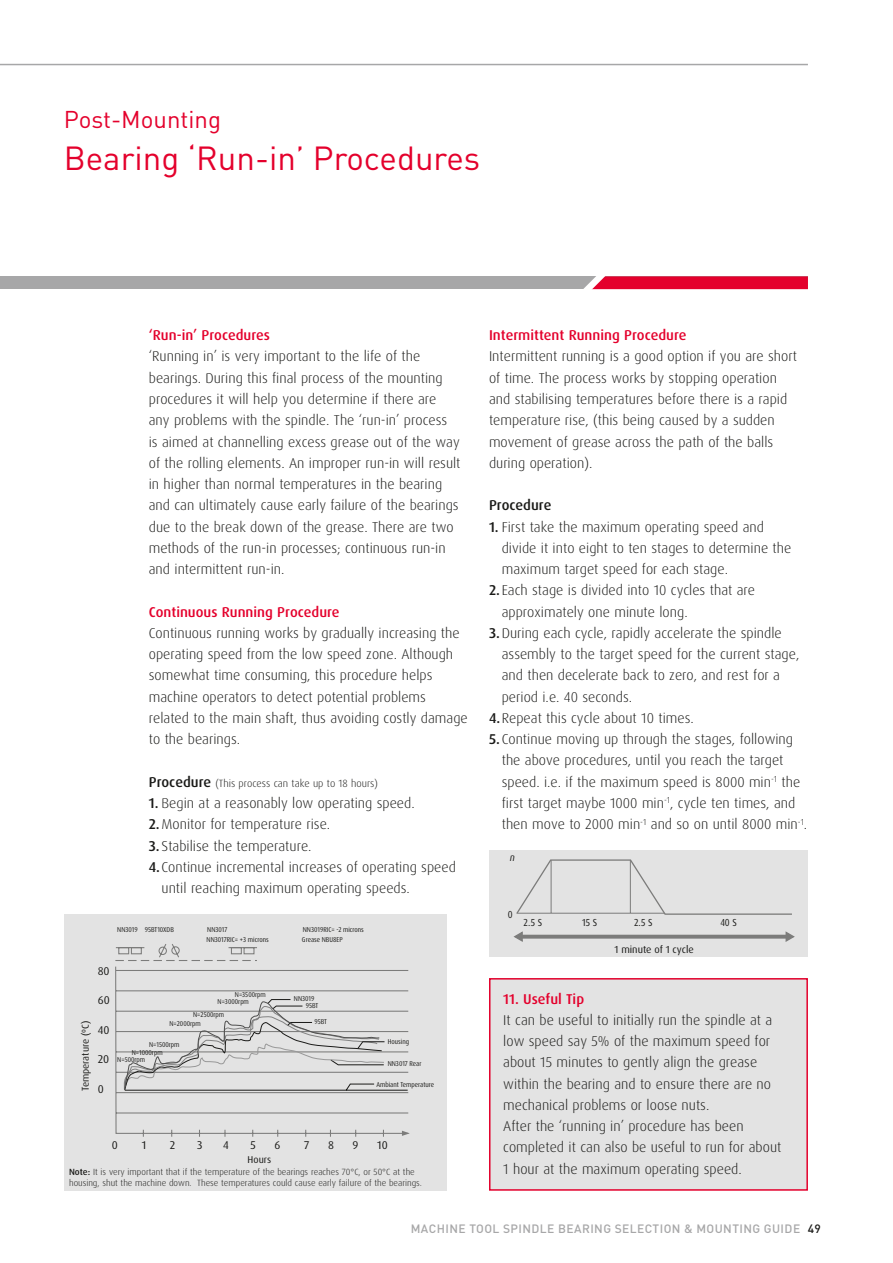
<style>
.page{position:relative;width:893px;height:1263px;background:#fff}
.page>*{position:absolute;margin:0;border:0;box-sizing:border-box;transform-origin:0 0}
.t1{font:33px "DIN Pro";color:#e4002c}
.t2{font:24px "DIN Pro";color:#e4002c}
.t3{font:300 14.25px/21.3px "Dax Pro";color:#1a1a18}
.t4{font:500 14.25px "Dax Pro";color:#1a1a18}
.t5{font:500 12px "DIN Pro";letter-spacing:.035em;color:#a7a7a8}
.t6{font:500 12px "DIN Pro";color:#1a1a18}
.t7{font:11.25px "Dax Pro";color:#1a1a18}
.t8{font:300 10.5px "Dax Pro";color:#1a1a18}
.t9{font:10.2px "Dax Pro";color:#1a1a18}
.t10{font:10.2px "Dax Pro";color:#1a1a18;scale:.9 1}
.t11{font:italic 10.2px "Dax Pro";color:#1a1a18;scale:.9 1}
.t12{font:9.9px "Dax Pro";color:#1a1a18}
.t13{font:300 9px/10.5px "Dax Pro";color:#1a1a18}
.t14{font:7.05px/6.9px "Dax Pro";color:#1a1a18;scale:.9 1}
.s1{font-weight:500;color:#e4002c}
.s2{font-weight:500;font-size:14.25px}
.s3{font-weight:500}
</style>
<div class="page">
<div style="left:64px;top:914px;width:382px;height:277px;background:#e3e3e3"></div>
<svg style="left:115px;top:966px;width:294px;height:171px"></svg>
<svg style="left:402px;top:1131px;width:8px;height:5px"></svg>
<svg style="left:115px;top:944px;width:142px;height:17px"></svg>
<svg style="left:123px;top:999px;width:285px;height:92px"></svg>
<div style="left:0;top:276px;width:808px;height:13px;background:#a7a7a8"></div>
<hr style="left:0;top:64px;width:808px;height:1px;background:#a7a7a8">
<svg style="left:583px;top:276px;width:225px;height:14px;background:#e32147"></svg>
<div style="left:490px;top:979px;width:317px;height:211px;background:#e3e3e3"></div>
<div style="left:489px;top:978px;width:319px;height:213px;border:2px solid #e4002c"></div>
<div style="left:489px;top:850px;width:319px;height:107px;background:#e3e3e3"></div>
<svg style="left:516px;top:859px;width:276px;height:56px"></svg>
<svg style="left:524px;top:935px;width:260px;height:4px"></svg>
<svg style="left:784px;top:931px;width:11px;height:11px"></svg>
<svg style="left:513px;top:931px;width:11px;height:11px"></svg>
<hr style="left:551px;top:860px;width:1px;height:53px;background:#7c7c7b">
<hr style="left:630px;top:860px;width:1px;height:53px;background:#7c7c7b">
<hr style="left:516px;top:913px;width:148px;height:1px;background:#7c7c7b">
<p class="t2" style="left:64px;top:103px;width:159px">Post-Mounting</p>
<p class="t1" style="left:64px;top:136px;width:418px">Bearing ‘Run-in’ Procedures</p>
<p class="t3" style="left:149px;top:325px;width:313px"><span class="s1">‘Run-in’ Procedures<br></span>‘Running in’ is very important to the life of the bearings. During this final process of the mounting procedures it will help you determine if there are any problems with the spindle. The ‘run-in’ process<br>is aimed at channelling excess grease out of the way of the rolling elements. An improper run-in will result in higher than normal temperatures in the bearing and can ultimately cause early failure of the bearings due to the break down of the grease. There are two methods of the run-in processes; continuous run-in and intermittent run-in.</p>
<p class="t3" style="left:149px;top:601px;width:320px"><span class="s1">Continuous Running Procedure<br></span>Continuous running works by gradually increasing the operating speed from the low speed zone. Although somewhat time consuming, this procedure helps machine operators to detect potential problems related to the main shaft, thus avoiding costly damage to the bearings.</p>
<p class="t8" style="left:149px;top:776px;width:231px"><span class="s2">Procedure</span> (This process can take up to 18 hours)</p>
<p class="t3" style="left:149px;top:792px;width:267px"><span class="s3">1.</span> Begin at a reasonably low operating speed.<br><span class="s3">2.</span>Monitor for temperature rise.</p>
<p class="t3" style="left:149px;top:835px;width:164px"><span class="s3">3.</span> Stabilise the temperature.</p>
<p class="t3" style="left:149px;top:856px;width:309px"><span class="s3">4.</span>Continue incremental increases of operating speed</p>
<p class="t3" style="left:162px;top:877px;width:250px">until reaching maximum operating speeds.</p>
<p class="t14" style="left:117px;top:926px;width:65px">NN3019 95BT10XDB</p>
<p class="t14" style="left:207px;top:926px;width:24px">NN3017</p>
<p class="t14" style="left:303px;top:926px;width:69px">NN3019RIC= -2 microns</p>
<p class="t14" style="left:207px;top:936px;width:71px">NN3017RIC= +3 microns</p>
<p class="t14" style="left:302px;top:936px;width:47px">Grease NBU8EP</p>
<p class="t7" style="left:98px;top:963px;width:13px">80</p>
<p class="t7" style="left:98px;top:993px;width:13px">60</p>
<p class="t7" style="left:98px;top:1023px;width:13px">40</p>
<p class="t7" style="left:98px;top:1052px;width:13px">20</p>
<p class="t7" style="left:98px;top:1082px;width:8px">0</p>
<p class="t12" style="left:79px;top:1091px;width:72px;rotate:-90deg">Temperature (ºC)</p>
<p class="t14" style="left:235px;top:991px;width:36px">N=3500rpm</p>
<p class="t14" style="left:218px;top:998px;width:36px">N=3000rpm</p>
<p class="t14" style="left:193px;top:1011px;width:36px">N=2500rpm</p>
<p class="t14" style="left:169px;top:1020px;width:36px">N=2000rpm</p>
<p class="t14" style="left:149px;top:1041px;width:35px">N=1500rpm</p>
<p class="t14" style="left:132px;top:1049px;width:36px">N=1000rpm</p>
<p class="t14" style="left:117px;top:1056px;width:32px">N=500rpm</p>
<p class="t14" style="left:306px;top:995px;width:15px;text-indent:-12px">NN3019<br>95BT</p>
<p class="t14" style="left:314px;top:1018px;width:15px">95BT</p>
<p class="t14" style="left:388px;top:1038px;width:25px">Housing</p>
<p class="t14" style="left:388px;top:1060px;width:39px">NN3017 Rear</p>
<p class="t14" style="left:376px;top:1081px;width:66px">Ambiant Temperature</p>
<p class="t7" style="left:112px;top:1138px;width:8px">0</p>
<p class="t7" style="left:142px;top:1138px;width:6px">1</p>
<p class="t7" style="left:170px;top:1138px;width:7px">2</p>
<p class="t7" style="left:197px;top:1138px;width:7px">3</p>
<p class="t7" style="left:223px;top:1138px;width:7px">4</p>
<p class="t7" style="left:250px;top:1138px;width:7px">5</p>
<p class="t7" style="left:274px;top:1138px;width:7px">6</p>
<p class="t7" style="left:304px;top:1138px;width:7px">7</p>
<p class="t7" style="left:328px;top:1138px;width:7px">8</p>
<p class="t7" style="left:353px;top:1138px;width:7px">9</p>
<p class="t7" style="left:377px;top:1138px;width:12px">10</p>
<p class="t12" style="left:248px;top:1153px;width:25px">Hours</p>
<p class="t13" style="left:69px;top:1167px;width:354px"><span class="s3">Note:</span> It is very important that if the temperature of the bearings reaches 70°C, or 50°C at the housing, shut the machine down. These temperatures could cause early failure of the bearings.</p>
<p class="t3" style="left:489px;top:325px;width:309px"><span class="s1">Intermittent Running Procedure<br></span>Intermittent running is a good option if you are short of time. The process works by stopping operation and stabilising temperatures before there is a rapid temperature rise, (this being caused by a sudden movement of grease across the path of the balls during operation).</p>
<p class="t4" style="left:489px;top:496px;width:64px">Procedure</p>
<p class="t3" style="left:502px;top:516px;width:291px;text-indent:-13px"><span class="s3">1.</span> First take the maximum operating speed and divide it into eight to ten stages to determine the maximum target speed for each stage.</p>
<p class="t3" style="left:489px;top:580px;width:268px"><span class="s3">2.</span> Each stage is divided into 10 cycles that are</p>
<p class="t3" style="left:502px;top:601px;width:187px">approximately one minute long.</p>
<p class="t3" style="left:489px;top:622px;width:294px"><span class="s3">3.</span>During each cycle, rapidly accelerate the spindle</p>
<p class="t3" style="left:502px;top:644px;width:299px">assembly to the target speed for the current stage,</p>
<p class="t3" style="left:502px;top:665px;width:280px">and then decelerate back to zero, and rest for a</p>
<p class="t3" style="left:502px;top:686px;width:132px">period i.e. 40 seconds.</p>
<p class="t3" style="left:489px;top:707px;width:206px"><span class="s3">4.</span>Repeat this cycle about 10 times.</p>
<p class="t3" style="left:502px;top:729px;width:307px;text-indent:-13px"><span class="s3">5.</span> Continue moving up through the stages, following the above procedures, until you reach the target speed. i.e. if the maximum speed is 8000 min<sup>-1</sup> the first target maybe 1000 min<sup>-1</sup>, cycle ten times, and then move to 2000 min<sup>-1</sup> and so on until 8000 min<sup>-1</sup>.</p>
<p class="t9" style="left:503px;top:821px;width:282px">· 1 cycle for target speed 2 000 min<sup>–1</sup> (10 cycles per stage; 8 stages per running in)</p>
<p class="t11" style="left:509px;top:851px;width:10px">n</p>
<p class="t10" style="left:508px;top:907px;width:7px">0</p>
<p class="t10" style="left:523px;top:916px;width:22px">2.5 S</p>
<p class="t10" style="left:634px;top:916px;width:22px">2.5 S</p>
<p class="t10" style="left:582px;top:916px;width:18px">15 S</p>
<p class="t10" style="left:720px;top:916px;width:20px">40 S</p>
<p class="t9" style="left:614px;top:943px;width:81px">1 minute of 1 cycle</p>
<p class="t3" style="left:503px;top:988px;width:280px"><span class="s1">11. Useful Tip<br></span>It can be useful to initially run the spindle at a low speed say 5% of the maximum speed for about 15 minutes to gently align the grease within the bearing and to ensure there are no mechanical problems or loose nuts.<br>After the ‘running in’ procedure has been completed it can also be useful to run for about 1 hour at the maximum operating speed.</p>
<p class="t5" style="left:411px;top:1221px;width:213px">MACHINE TOOL SPINDLE BEARING SELECTION</p>
<p class="t5" style="left:684px;top:1221px;width:48px">&amp; MOUNTING</p>
<p class="t5" style="left:764px;top:1221px;width:24px">GUIDE</p>
<p class="t6" style="left:808px;top:1221px;width:14px">49</p>
</div>
